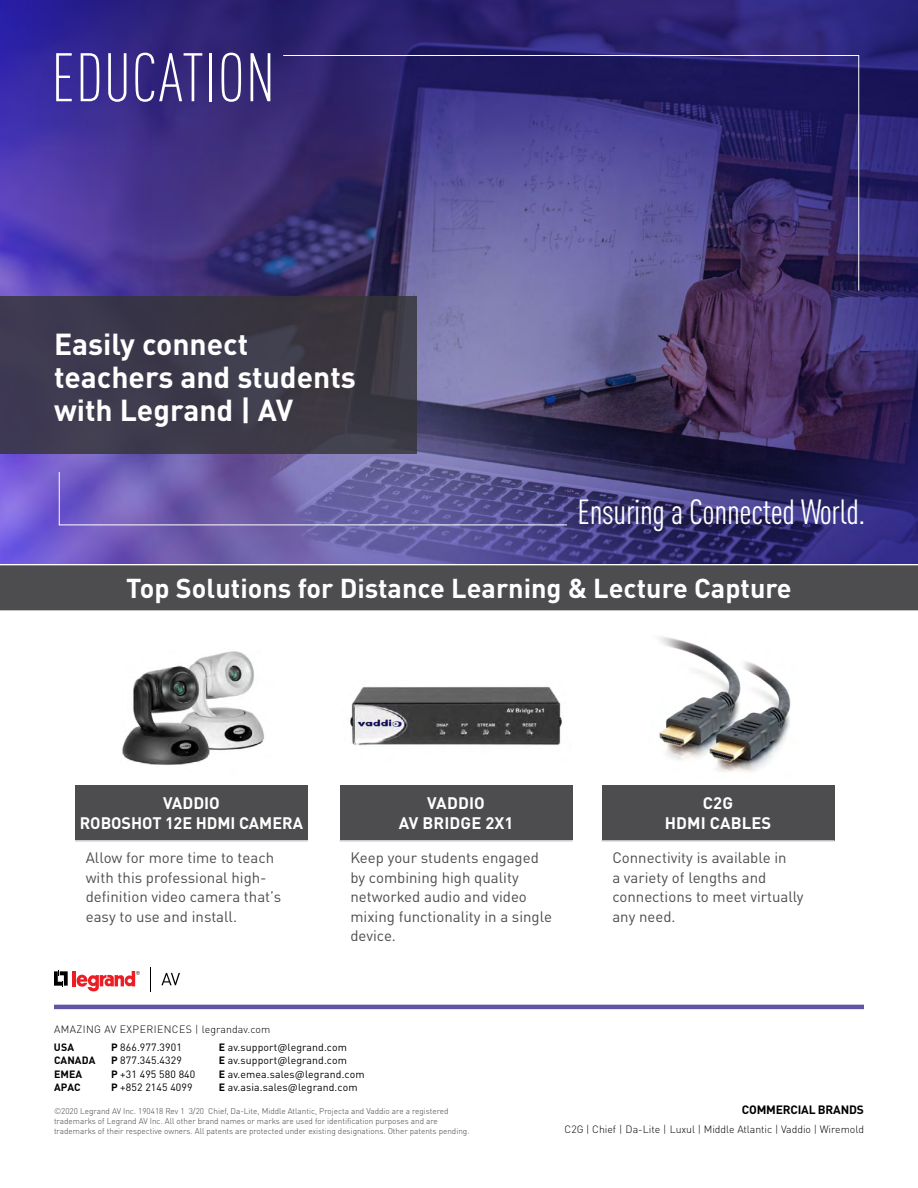
<style>
.page{position:relative;width:918px;height:1188px;background:#fff}
.page>*{position:absolute;margin:0;border:0;box-sizing:border-box;transform-origin:0 0}
.t1{font:300 condensed 67.5px "DIN Pro";letter-spacing:.01em;color:#fff}
.t2{font:condensed 34.5px "DIN Pro";letter-spacing:-.01em;color:#fff}
.t3{font:700 30px/33px "DIN Pro";color:#fff}
.t4{font:700 27px "DIN Pro";color:#fff}
.t5{font:700 16.5px/19.5px "DIN Pro";color:#fff;text-align:center}
.t6{font:15px/19.5px "DIN Pro";color:#4d4d4f}
.t7{font:700 12px "DIN Pro";letter-spacing:-.015em;color:#000}
.t8{font:10.5px "DIN Pro";letter-spacing:.01em;color:#000}
.t9{font:300 10.5px "DIN Pro";color:#000}
.t10{font:300 10.5px "DIN Pro";letter-spacing:.04em;color:#000}
.t11{font:700 10.5px "DIN Pro";letter-spacing:.01em;color:#000}
.t12{font:300 8.25px/9.9px "DIN Pro";color:#414042}
.s1{font-weight:700}
</style>
<div class="page">
<img style="left:659px;top:637px;width:132px;height:135px">
<div style="left:75px;top:785px;width:233px;height:56px;background:#4d4d4f"></div>
<hr style="left:75px;top:840px;width:233px;height:2px;background:#c7c8ca">
<div style="left:340px;top:785px;width:233px;height:56px;background:#4d4d4f"></div>
<hr style="left:340px;top:840px;width:233px;height:2px;background:#c7c8ca">
<div style="left:602px;top:785px;width:232px;height:56px;background:#4d4d4f"></div>
<hr style="left:602px;top:840px;width:232px;height:2px;background:#c7c8ca">
<hr style="left:54px;top:1005px;width:810px;height:4px;background:#6056a5">
<svg style="left:54px;top:970px;width:14px;height:17px"></svg>
<hr style="left:73px;top:971px;width:3px;height:15px;background:#ed1d24">
<svg style="left:77px;top:971px;width:63px;height:21px"></svg>
<svg style="left:150px;top:967px;width:1px;height:24px"></svg>
<svg style="left:161px;top:973px;width:19px;height:12px"></svg>
<img style="left:350px;top:686px;width:212px;height:60px">
<img style="left:122px;top:651px;width:142px;height:114px">
<img style="left:0;top:0;width:918px;height:564px">
<div style="left:0;top:296px;width:417px;height:158px;background:linear-gradient(to right,#3e3952,#3b3940)"></div>
<svg style="left:59px;top:471px;width:509px;height:54px;background:#6b60a7"></svg>
<div style="left:0;top:565px;width:918px;height:45px;background:#4d4d4f"></div>
<svg style="left:283px;top:55px;width:576px;height:236px;background:#413a7b"></svg>
<h1 class="t1" style="left:51px;top:32px;width:225px">EDUCATION</h1>
<h3 class="t3" style="left:54px;top:325px;width:303px">Easily connect teachers and students with Legrand | AV</h3>
<h2 class="t2" style="left:578px;top:488px;width:290px">Ensuring a Connected World.</h2>
<h3 class="t4" style="left:126px;top:567px;width:667px">Top Solutions for Distance Learning &amp; Lecture Capture</h3>
<h3 class="t5" style="left:80px;top:793px;width:225px">VADDIO<br>ROBOSHOT 12E HDMI CAMERA</h3>
<h3 class="t6" style="left:86px;top:847px;width:197px">Allow for more time to teach with this professional high&shy;definition video camera that’s easy to use and install.</h3>
<h3 class="t5" style="left:399px;top:793px;width:116px">VADDIO<br>AV BRIDGE 2X1</h3>
<h3 class="t6" style="left:350px;top:847px;width:203px">Keep your students engaged by combining high quality networked audio and video mixing functionality in a single device.</h3>
<p class="t10" style="left:54px;top:1021px;width:218px">AMAZING AV EXPERIENCES | legrandav.com</p>
<p class="t11" style="left:54px;top:1039px;width:22px">USA</p>
<p class="t8" style="left:111px;top:1039px;width:72px"><span class="s1">P</span> 866.977.3901</p>
<p class="t8" style="left:219px;top:1039px;width:130px"><span class="s1">E</span> av.support@legrand.com</p>
<p class="t11" style="left:54px;top:1052px;width:43px">CANADA</p>
<p class="t8" style="left:111px;top:1053px;width:72px"><span class="s1">P</span> 877.345.4329</p>
<p class="t8" style="left:219px;top:1053px;width:130px"><span class="s1">E</span> av.support@legrand.com</p>
<p class="t11" style="left:54px;top:1066px;width:30px">EMEA</p>
<p class="t8" style="left:111px;top:1066px;width:86px"><span class="s1">P</span> +31 495 580 840</p>
<p class="t8" style="left:219px;top:1066px;width:148px"><span class="s1">E</span> av.emea.sales@legrand.com</p>
<p class="t11" style="left:54px;top:1079px;width:28px">APAC</p>
<p class="t8" style="left:111px;top:1080px;width:83px"><span class="s1">P</span> +852 2145 4099</p>
<p class="t8" style="left:219px;top:1080px;width:140px"><span class="s1">E</span> av.asia.sales@legrand.com</p>
<h3 class="t5" style="left:665px;top:793px;width:108px">C2G<br>HDMI CABLES</h3>
<h3 class="t6" style="left:612px;top:847px;width:193px">Connectivity is available in<br>a variety of lengths and connections to meet virtually any need.</h3>
<p class="t12" style="left:54px;top:1106px;width:396px">©2020 Legrand AV Inc. 190418 Rev 1 3/20 Chief, Da-Lite, Middle Atlantic, Projecta and Vaddio are a registered</p>
<h3 class="t7" style="left:742px;top:1101px;width:123px">COMMERCIAL BRANDS</h3>
<p class="t12" style="left:54px;top:1116px;width:417px">trademarks of Legrand AV Inc. All other brand names or marks are used for identification purposes and are trademarks of their respective owners. All patents are protected under existing designations. Other patents pending.</p>
<p class="t9" style="left:565px;top:1122px;width:301px">C2G | Chief | Da-Lite | Luxul | Middle Atlantic | Vaddio | Wiremold</p>
</div>
